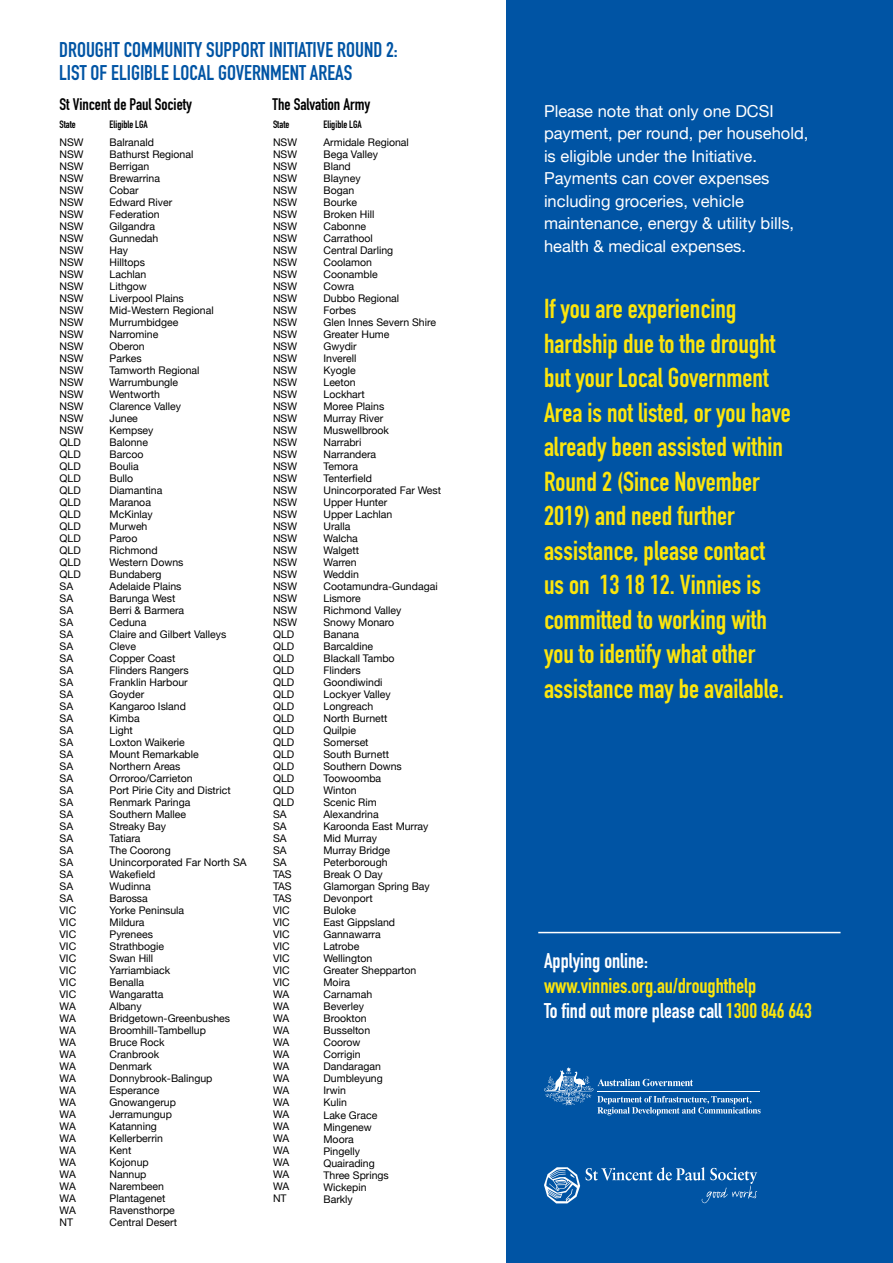
<style>
.page{position:relative;width:893px;height:1263px;background:#fff}
.page>*{position:absolute;margin:0;border:0;box-sizing:border-box;transform-origin:0 0}
.t1{font:700 27px/34.5px "DIN Condensed";color:#fce50c}
.t2{font:700 21px/22.5px "DIN Condensed";color:#0054a4}
.t3{font:700 21px/25.2px "DIN Condensed";color:#fce50c}
.t4{font:700 21px "DIN Condensed";color:#fff}
.t5{font:16.5px/22.5px "Helvetica Neue";color:#fff}
.t6{font:700 16.5px "DIN Condensed";color:#000}
.t7{font:10.5px/12px "Helvetica Neue";color:#000}
.t8{font:700 10.5px "DIN Condensed";color:#000}
.s1{color:#fff}
</style>
<div class="page">
<div style="left:506px;top:0;width:387px;height:1263px;background:#0054a4"></div>
<svg style="left:544px;top:1067px;width:217px;height:48px"></svg>
<hr style="left:597px;top:1091px;width:163px;height:1px;background:#fff">
<svg style="left:544px;top:1167px;width:213px;height:36px"></svg>
<hr style="left:538px;top:932px;width:302px;height:1px;background:#fff">
<h2 class="t2" style="left:59px;top:38px;width:340px">DROUGHT COMMUNITY SUPPORT INITIATIVE ROUND 2:<br>LIST OF ELIGIBLE LOCAL GOVERNMENT AREAS</h2>
<h3 class="t6" style="left:60px;top:93px;width:134px">St Vincent de Paul Society</h3>
<h3 class="t6" style="left:273px;top:93px;width:99px">The Salvation Army</h3>
<p class="t8" style="left:60px;top:117px;width:18px">State</p>
<p class="t7" style="left:60px;top:137px;width:26px">NSW<br>NSW<br>NSW<br>NSW<br>NSW<br>NSW<br>NSW<br>NSW<br>NSW<br>NSW<br>NSW<br>NSW<br>NSW<br>NSW<br>NSW<br>NSW<br>NSW<br>NSW<br>NSW<br>NSW<br>NSW<br>NSW<br>NSW<br>NSW<br>NSW<br>QLD<br>QLD<br>QLD<br>QLD<br>QLD<br>QLD<br>QLD<br>QLD<br>QLD<br>QLD<br>QLD<br>QLD<br>SA<br>SA<br>SA<br>SA<br>SA<br>SA<br>SA<br>SA<br>SA<br>SA<br>SA<br>SA<br>SA<br>SA<br>SA<br>SA<br>SA<br>SA<br>SA<br>SA<br>SA<br>SA<br>SA<br>SA<br>SA<br>SA<br>SA<br>VIC<br>VIC<br>VIC<br>VIC<br>VIC<br>VIC<br>VIC<br>VIC<br>WA<br>WA<br>WA<br>WA<br>WA<br>WA<br>WA<br>WA<br>WA<br>WA<br>WA<br>WA<br>WA<br>WA<br>WA<br>WA<br>WA<br>WA<br>NT</p>
<p class="t8" style="left:110px;top:117px;width:40px">Eligible LGA</p>
<p class="t7" style="left:110px;top:137px;width:139px">Balranald<br>Bathurst Regional<br>Berrigan<br>Brewarrina<br>Cobar<br>Edward River<br>Federation<br>Gilgandra<br>Gunnedah<br>Hay<br>Hilltops<br>Lachlan<br>Lithgow<br>Liverpool Plains<br>Mid-Western Regional<br>Murrumbidgee<br>Narromine<br>Oberon<br>Parkes<br>Tamworth Regional<br>Warrumbungle<br>Wentworth<br>Clarence Valley<br>Junee<br>Kempsey<br>Balonne<br>Barcoo<br>Boulia<br>Bullo<br>Diamantina<br>Maranoa<br>McKinlay<br>Murweh<br>Paroo<br>Richmond<br>Western Downs<br>Bundaberg<br>Adelaide Plains<br>Barunga West<br>Berri &amp; Barmera<br>Ceduna<br>Claire and Gilbert Valleys<br>Cleve<br>Copper Coast<br>Flinders Rangers<br>Franklin Harbour<br>Goyder<br>Kangaroo Island<br>Kimba<br>Light<br>Loxton Waikerie<br>Mount Remarkable<br>Northern Areas<br>Orroroo/Carrieton<br>Port Pirie City and District<br>Renmark Paringa<br>Southern Mallee<br>Streaky Bay<br>Tatiara<br>The Coorong<br>Unincorporated Far North SA<br>Wakefield<br>Wudinna<br>Barossa<br>Yorke Peninsula<br>Mildura<br>Pyrenees<br>Strathbogie<br>Swan Hill<br>Yarriambiack<br>Benalla<br>Wangaratta<br>Albany<br>Bridgetown-Greenbushes<br>Broomhill-Tambellup<br>Bruce Rock<br>Cranbrook<br>Denmark<br>Donnybrook-Balingup<br>Esperance<br>Gnowangerup<br>Jerramungup<br>Katanning<br>Kellerberrin<br>Kent<br>Kojonup<br>Nannup<br>Narembeen<br>Plantagenet<br>Ravensthorpe<br>Central Desert</p>
<p class="t8" style="left:273px;top:117px;width:18px">State</p>
<p class="t7" style="left:273px;top:137px;width:26px">NSW<br>NSW<br>NSW<br>NSW<br>NSW<br>NSW<br>NSW<br>NSW<br>NSW<br>NSW<br>NSW<br>NSW<br>NSW<br>NSW<br>NSW<br>NSW<br>NSW<br>NSW<br>NSW<br>NSW<br>NSW<br>NSW<br>NSW<br>NSW<br>NSW<br>NSW<br>NSW<br>NSW<br>NSW<br>NSW<br>NSW<br>NSW<br>NSW<br>NSW<br>NSW<br>NSW<br>NSW<br>NSW<br>NSW<br>NSW<br>NSW<br>QLD<br>QLD<br>QLD<br>QLD<br>QLD<br>QLD<br>QLD<br>QLD<br>QLD<br>QLD<br>QLD<br>QLD<br>QLD<br>QLD<br>QLD<br>SA<br>SA<br>SA<br>SA<br>SA<br>TAS<br>TAS<br>TAS<br>VIC<br>VIC<br>VIC<br>VIC<br>VIC<br>VIC<br>VIC<br>WA<br>WA<br>WA<br>WA<br>WA<br>WA<br>WA<br>WA<br>WA<br>WA<br>WA<br>WA<br>WA<br>WA<br>WA<br>WA<br>WA<br>NT</p>
<p class="t8" style="left:323px;top:117px;width:40px">Eligible LGA</p>
<p class="t7" style="left:323px;top:137px;width:119px">Armidale Regional<br>Bega Valley<br>Bland<br>Blayney<br>Bogan<br>Bourke<br>Broken Hill<br>Cabonne<br>Carrathool<br>Central Darling<br>Coolamon<br>Coonamble<br>Cowra<br>Dubbo Regional<br>Forbes<br>Glen Innes Severn Shire<br>Greater Hume<br>Gwydir<br>Inverell<br>Kyogle<br>Leeton<br>Lockhart<br>Moree Plains<br>Murray River<br>Muswellbrook<br>Narrabri<br>Narrandera<br>Temora<br>Tenterfield<br>Unincorporated Far West<br>Upper Hunter<br>Upper Lachlan<br>Uralla<br>Walcha<br>Walgett<br>Warren<br>Weddin<br>Cootamundra-Gundagai<br>Lismore<br>Richmond Valley<br>Snowy Monaro<br>Banana<br>Barcaldine<br>Blackall Tambo<br>Flinders<br>Goondiwindi<br>Lockyer Valley<br>Longreach<br>North Burnett<br>Quilpie<br>Somerset<br>South Burnett<br>Southern Downs<br>Toowoomba<br>Winton<br>Scenic Rim<br>Alexandrina<br>Karoonda East Murray<br>Mid Murray<br>Murray Bridge<br>Peterborough<br>Break O Day<br>Glamorgan Spring Bay<br>Devonport<br>Buloke<br>East Gippsland<br>Gannawarra<br>Latrobe<br>Wellington<br>Greater Shepparton<br>Moira<br>Carnamah<br>Beverley<br>Brookton<br>Busselton<br>Coorow<br>Corrigin<br>Dandaragan<br>Dumbleyung<br>Irwin<br>Kulin<br>Lake Grace<br>Mingenew<br>Moora<br>Pingelly<br>Quairading<br>Three Springs<br>Wickepin<br>Barkly</p>
<h3 class="t5" style="left:544px;top:101px;width:266px">Please note that only one DCSI payment, per round, per household, is eligible under the Initiative.<br>Payments can cover expenses including groceries, vehicle maintenance, energy &amp; utility bills, health &amp; medical expenses.</h3>
<p class="t1" style="left:544px;top:291px;width:248px">If you are experiencing hardship due to the drought but your Local Government<br>Area is not listed, or you have already been assisted within<br>Round 2 (Since November<br>2019) and need further assistance, please contact us on 13 18 12. Vinnies is committed to working with you to identify what other assistance may be available.</p>
<h2 class="t4" style="left:544px;top:946px;width:105px">Applying online:</h2>
<h2 class="t3" style="left:544px;top:973px;width:269px">www.vinnies.org.au/droughthelp<br><span class="s1">To find out more please call</span> 1300 846 643</h2>
</div>
